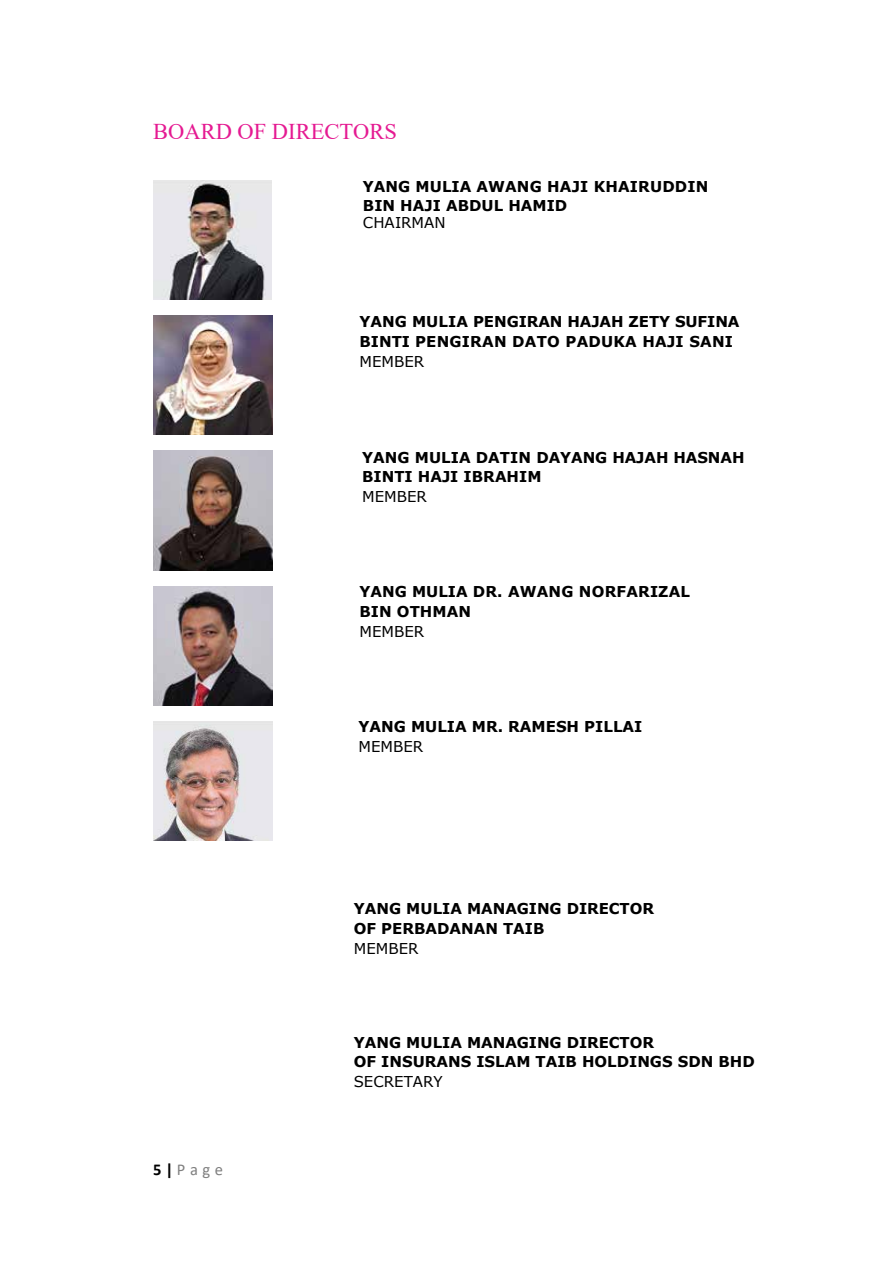
<style>
.page{position:relative;width:893px;height:1264px;background:#fff}
.page>*{position:absolute;margin:0;border:0;box-sizing:border-box;transform-origin:0 0}
.t1{font:22.5px "Times New Roman";color:#e51a92}
.t2{font:16.5px "Calibri";color:#808080}
.t3{font:700 15px/19.6px "Verdana";color:#000}
.t4{font:15px "Verdana";color:#000}
.s1{font-weight:700;color:#000}
</style>
<div class="page">
<img style="left:153px;top:180px;width:118px;height:119px">
<img style="left:153px;top:315px;width:119px;height:119px">
<img style="left:153px;top:451px;width:119px;height:119px">
<img style="left:153px;top:586px;width:119px;height:119px">
<img style="left:153px;top:721px;width:119px;height:119px">
<h1 class="t1" style="left:153px;top:116px;width:245px">BOARD OF DIRECTORS</h1>
<p class="t3" style="left:363px;top:177px;width:347px;line-height:18.1px">YANG MULIA AWANG HAJI KHAIRUDDIN<br>BIN HAJI ABDUL HAMID</p>
<p class="t4" style="left:363px;top:213px;width:84px">CHAIRMAN</p>
<p class="t3" style="left:360px;top:311px;width:382px">YANG MULIA PENGIRAN HAJAH ZETY SUFINA<br>BINTI PENGIRAN DATO PADUKA HAJI SANI</p>
<p class="t4" style="left:360px;top:351px;width:66px">MEMBER</p>
<p class="t3" style="left:362px;top:447px;width:384px">YANG MULIA DATIN DAYANG HAJAH HASNAH<br>BINTI HAJI IBRAHIM</p>
<p class="t4" style="left:362px;top:486px;width:66px">MEMBER</p>
<p class="t3" style="left:360px;top:581px;width:332px">YANG MULIA DR. AWANG NORFARIZAL<br>BIN OTHMAN</p>
<p class="t4" style="left:360px;top:620px;width:66px">MEMBER</p>
<p class="t3" style="left:358px;top:716px;width:285px">YANG MULIA MR. RAMESH PILLAI</p>
<p class="t4" style="left:358px;top:736px;width:66px">MEMBER</p>
<p class="t3" style="left:354px;top:898px;width:302px">YANG MULIA MANAGING DIRECTOR<br>OF PERBADANAN TAIB</p>
<p class="t4" style="left:354px;top:937px;width:66px">MEMBER</p>
<p class="t2" style="left:153px;top:1157px;width:71px"><span class="s1">5|</span>Page</p>
<p class="t3" style="left:354px;top:1031px;width:403px">YANG MULIA MANAGING DIRECTOR<br>OF INSURANS ISLAM TAIB HOLDINGS SDN BHD</p>
<p class="t4" style="left:354px;top:1071px;width:90px">SECRETARY</p>
</div>
